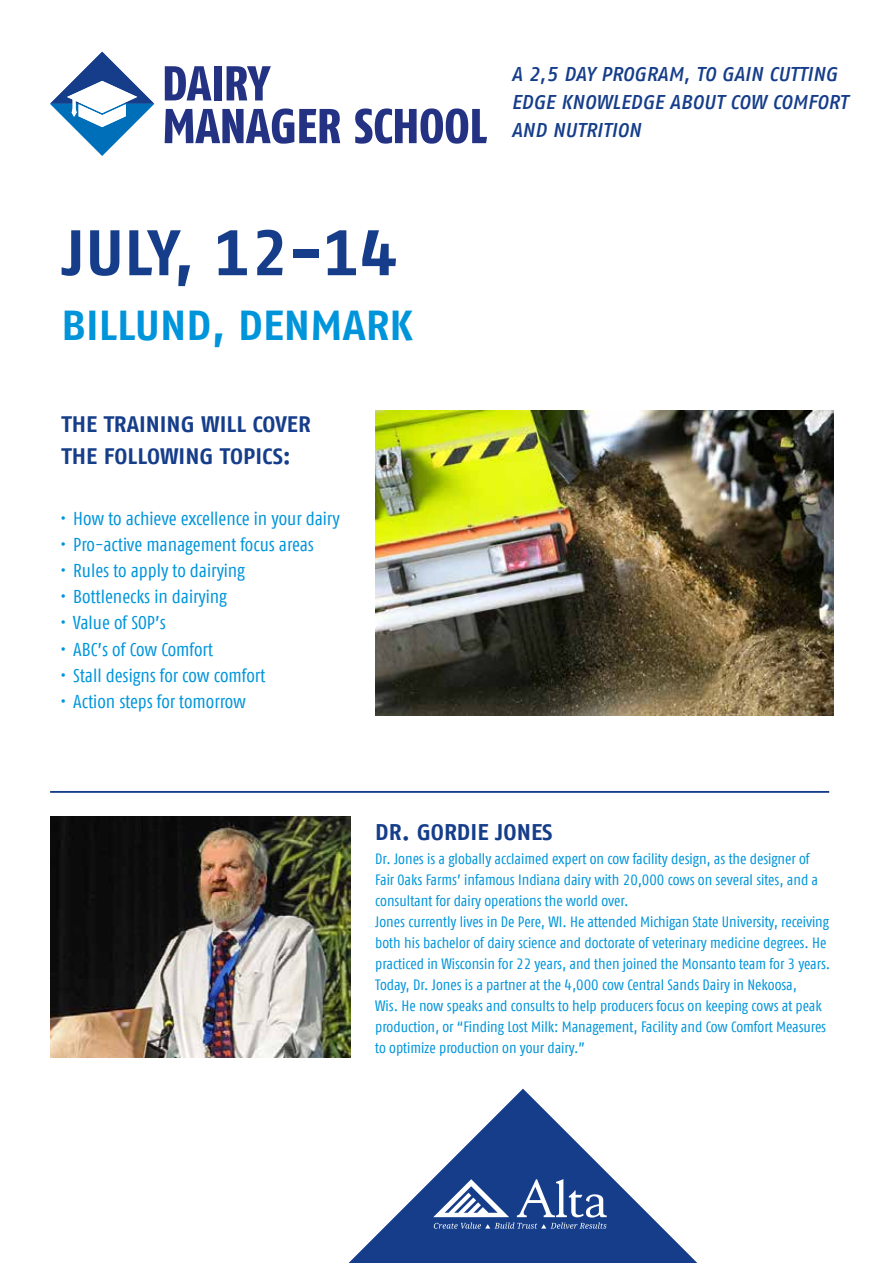
<style>
.page{position:relative;width:893px;height:1263px;background:#fff}
.page>*{position:absolute;margin:0;border:0;box-sizing:border-box;transform-origin:0 0}
.t1{font:700 64.2px "Fago Offc";color:#153d8a}
.t2{font:700 41.85px "Fago Offc";color:#0095db}
.t3{font:700 22.65px "Fago Offc";color:#153d8a}
.t4{font:700 22.35px/31.5px "Fago Offc";color:#153d8a}
.t5{font:italic 500 19.95px/27.9px "Fago Offc";color:#153d8a}
.t6{font:condensed 18.6px "Fago Offc";color:#0095db}
.t7{font:condensed 15px/21px "Fago Offc";color:#0095db}
</style>
<div class="page">
<svg style="left:349px;top:1089px;width:348px;height:174px"></svg>
<svg style="left:433px;top:1179px;width:174px;height:50px"></svg>
<hr style="left:50px;top:791px;width:779px;height:2px;background:#153d8a">
<img style="left:50px;top:817px;width:300px;height:240px">
<svg style="left:165px;top:66px;width:46px;height:34px"></svg>
<div style="left:214px;top:66px;width:7px;height:34px;background:#233283"></div>
<svg style="left:227px;top:66px;width:44px;height:34px"></svg>
<svg style="left:165px;top:108px;width:175px;height:36px"></svg>
<svg style="left:355px;top:108px;width:132px;height:36px"></svg>
<svg style="left:50px;top:52px;width:104px;height:104px"></svg>
<img style="left:375px;top:410px;width:458px;height:306px">
<h1 class="t1" style="left:62px;top:215px;width:337px">JULY, 12-14</h1>
<h2 class="t2" style="left:62px;top:300px;width:353px">BILLUND, DENMARK</h2>
<h3 class="t4" style="left:62px;top:409px;width:251px">THE TRAINING WILL COVER<br>THE FOLLOWING TOPICS:</h3>
<p class="t6" style="left:60px;top:508px;width:281px">• How to achieve excellence in your dairy</p>
<p class="t6" style="left:60px;top:534px;width:255px">• Pro-active management focus areas</p>
<p class="t6" style="left:60px;top:560px;width:186px">• Rules to apply to dairying</p>
<p class="t6" style="left:60px;top:586px;width:168px">• Bottlenecks in dairying</p>
<p class="t6" style="left:60px;top:612px;width:107px">• Value of SOP’s</p>
<p class="t6" style="left:60px;top:638px;width:154px">• ABC’s of Cow Comfort</p>
<p class="t6" style="left:60px;top:665px;width:207px">• Stall designs for cow comfort</p>
<p class="t6" style="left:60px;top:691px;width:187px">• Action steps for tomorrow</p>
<h3 class="t5" style="left:511px;top:61px;width:338px">A 2,5 DAY PROGRAM, TO GAIN CUTTING<br>EDGE KNOWLEDGE ABOUT COW COMFORT<br>AND NUTRITION</h3>
<h3 class="t3" style="left:375px;top:819px;width:179px">DR. GORDIE JONES</h3>
<p class="t7" style="left:375px;top:848px;width:456px">Dr. Jones is a globally acclaimed expert on cow facility design, as the designer of Fair Oaks Farms’ infamous Indiana dairy with 20,000 cows on several sites, and a consultant for dairy operations the world over.<br>Jones currently lives in De Pere, WI. He attended Michigan State University, receiving both his bachelor of dairy science and doctorate of veterinary medicine degrees. He practiced in Wisconsin for 22 years, and then joined the Monsanto team for 3 years.<br>Today, Dr. Jones is a partner at the 4,000 cow Central Sands Dairy in Nekoosa,<br>Wis. He now speaks and consults to help producers focus on keeping cows at peak production, or “Finding Lost Milk: Management, Facility and Cow Comfort Measures to optimize production on your dairy.”</p>
</div>
